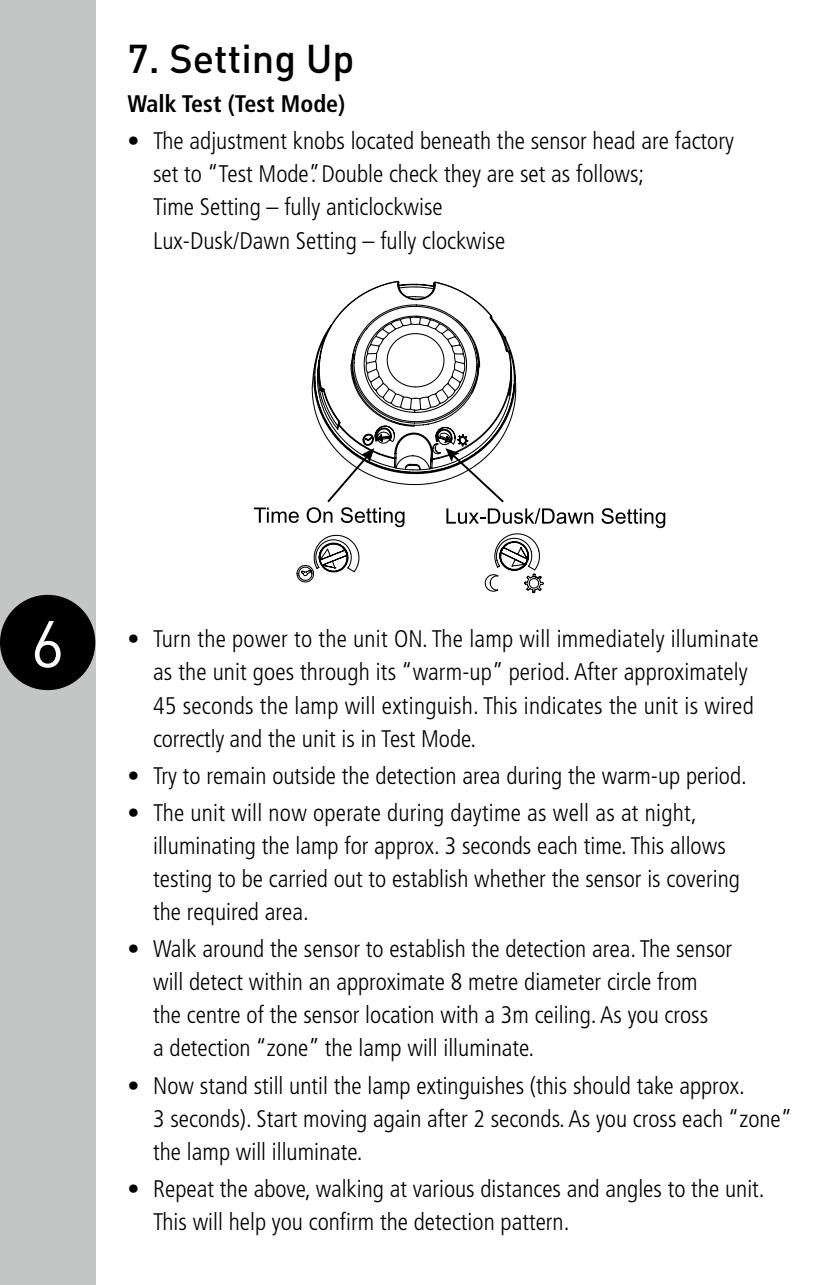
<style>
.page{position:relative;width:834px;height:1285px;background:#fff}
.page>*{position:absolute;margin:0;border:0;box-sizing:border-box;transform-origin:0 0}
.t1{font:65.1px "DINOT";color:#fff}
.t2{font:500 39.6px "DINOT";color:#000}
.t3{font:300 condensed 24px/33px "Frutiger LT";color:#000}
.t4{font:700 condensed 24px "Frutiger LT";color:#000}
</style>
<div class="page">
<div style="left:0;top:0;width:95px;height:1284px;background:#c4c5c5"></div>
<div style="left:0;top:594px;width:95px;height:96px;background:#000;border-radius:50%"></div>
<svg style="left:254px;top:507px;width:42px;height:16px"></svg>
<svg style="left:601px;top:508px;width:64px;height:20px"></svg>
<svg style="left:296px;top:512px;width:248px;height:81px"></svg>
<svg style="left:306px;top:281px;width:287px;height:246px"></svg>
<h2 class="t2" style="left:128px;top:33px;width:228px">7. Setting Up</h2>
<p class="t4" style="left:128px;top:90px;width:219px">Walk Test (Test Mode)</p>
<p class="t3" style="left:153px;top:125px;width:582px;text-indent:-26px">• The adjustment knobs located beneath the sensor head are factory set to “Test Mode”. Double check they are set as follows;<br>Time Setting – fully anticlockwise<br>Lux-Dusk/Dawn Setting – fully clockwise</p>
<h1 class="t1" style="left:31px;top:603px;width:36px">6</h1>
<p class="t3" style="left:153px;top:623px;width:607px;text-indent:-26px">• Turn the power to the unit ON. The lamp will immediately illuminate as the unit goes through its “warm-up” period. After approximately 45 seconds the lamp will extinguish. This indicates the unit is wired correctly and the unit is in Test Mode.</p>
<p class="t3" style="left:128px;top:759px;width:620px">• Try to remain outside the detection area during the warm-up period.</p>
<p class="t3" style="left:153px;top:796px;width:588px;text-indent:-26px">• The unit will now operate during daytime as well as at night, illuminating the lamp for approx. 3 seconds each time. This allows testing to be carried out to establish whether the sensor is covering the required area.</p>
<p class="t3" style="left:153px;top:932px;width:580px;text-indent:-26px">• Walk around the sensor to establish the detection area. The sensor will detect within an approximate 8 metre diameter circle from<br>the centre of the sensor location with a 3m ceiling. As you cross<br>a detection “zone” the lamp will illuminate.</p>
<p class="t3" style="left:153px;top:1069px;width:640px;text-indent:-26px">• Now stand still until the lamp extinguishes (this should take approx.<br>3 seconds). Start moving again after 2 seconds. As you cross each “zone” the lamp will illuminate.</p>
<p class="t3" style="left:153px;top:1172px;width:613px;text-indent:-26px">• Repeat the above, walking at various distances and angles to the unit.<br>This will help you confirm the detection pattern.</p>
</div>
